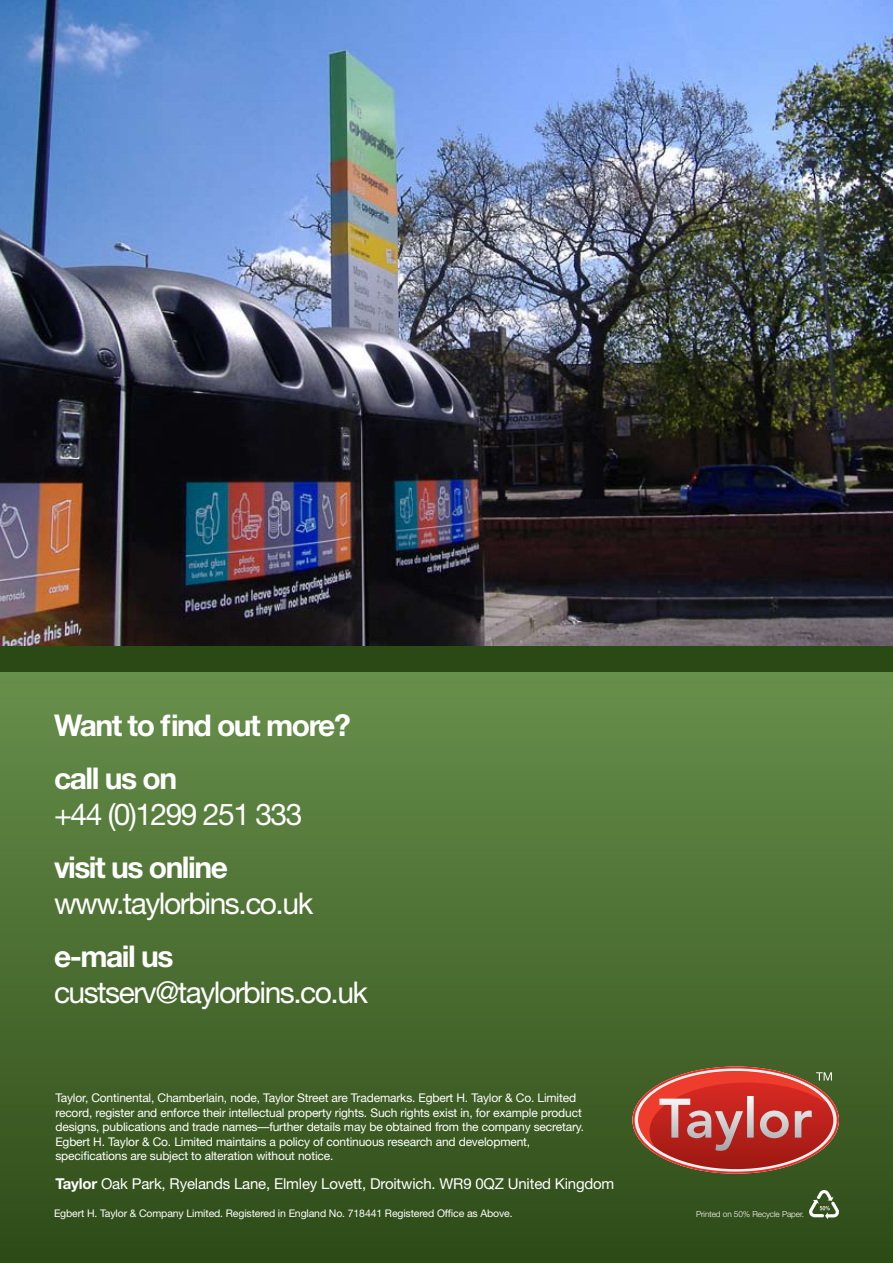
<style>
.page{position:relative;width:893px;height:1263px;background:#fff}
.page>*{position:absolute;margin:0;border:0;box-sizing:border-box;transform-origin:0 0}
.t1{font:30px "Helvetica Neue";letter-spacing:-.05em;color:#fff}
.t2{font:700 30px/52.9px "Helvetica Neue";letter-spacing:-.05em;color:#fff}
.t3{font:15px "Helvetica Neue";letter-spacing:-.01em;color:#fff}
.t4{font:12px/14.4px "Helvetica Neue";letter-spacing:-.01em;color:#fff}
.t5{font:10.5px "Helvetica Neue";letter-spacing:-.01em;color:#fff}
.t6{font:300 8.25px "Helvetica Neue";letter-spacing:-.01em;color:#fff}
.s1{font-weight:700}
</style>
<div class="page">
<img style="left:0;top:0;width:893px;height:646px">
<div style="left:0;top:667px;width:893px;height:596px;background:linear-gradient(to bottom,#68904c,#2e4b17)"></div>
<div style="left:0;top:646px;width:893px;height:26px;background:#2b4915"></div>
<svg style="left:632px;top:1066px;width:207px;height:108px;background:#ac503f"></svg>
<svg style="left:809px;top:1190px;width:30px;height:29px"></svg>
<h1 class="t2" style="left:54px;top:698px;width:298px">Want to find out more? call us on</h1>
<h1 class="t1" style="left:54px;top:796px;width:250px">+44 (0)1299 251 333</h1>
<h1 class="t2" style="left:54px;top:840px;width:175px">visit us online</h1>
<h1 class="t1" style="left:54px;top:885px;width:261px">www.taylorbins.co.uk</h1>
<h1 class="t2" style="left:54px;top:929px;width:121px">e-mail us</h1>
<h1 class="t1" style="left:54px;top:974px;width:316px">custserv@taylorbins.co.uk</h1>
<p class="t4" style="left:55px;top:1091px;width:530px">Taylor, Continental, Chamberlain, node, Taylor Street are Trademarks. Egbert H. Taylor &amp; Co. Limited record, register and enforce their intellectual property rights. Such rights exist in, for example product designs, publications and trade names—further details may be obtained from the company secretary.<br>Egbert H. Taylor &amp; Co. Limited maintains a policy of continuous research and development, specifications are subject to alteration without notice.</p>
<p class="t3" style="left:55px;top:1174px;width:560px"><span class="s1">Taylor</span> Oak Park, Ryelands Lane, Elmley Lovett, Droitwich. WR9 0QZ United Kingdom</p>
<p class="t5" style="left:54px;top:1207px;width:460px">Egbert H. Taylor &amp; Company Limited. Registered in England No. 718441 Registered Office as Above.</p>
<p class="t6" style="left:696px;top:1209px;width:110px">Printed on 50% Recycle Paper.</p>
</div>
